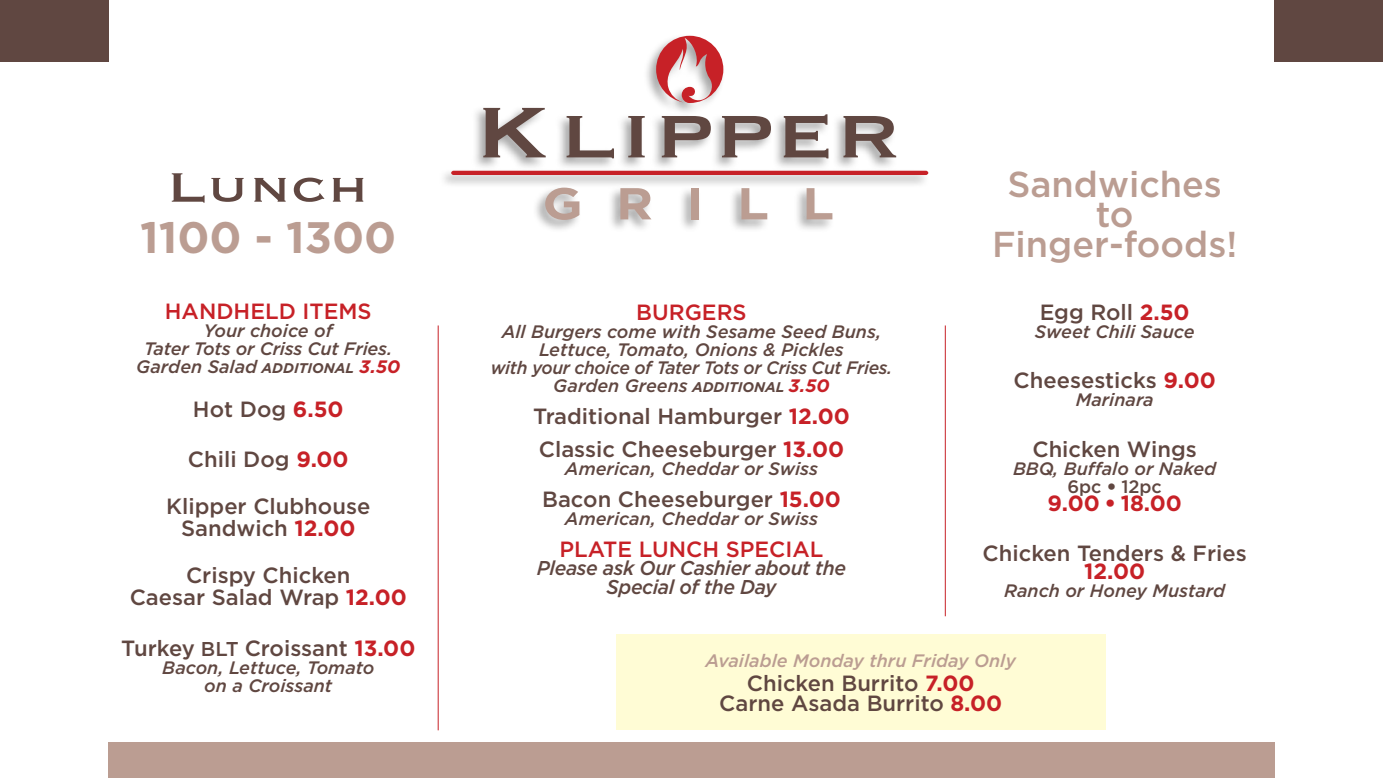
<style>
.page{position:relative;width:1383px;height:778px;background:#fff}
.page>*{position:absolute;margin:0;border:0;box-sizing:border-box;transform-origin:0 0}
.t1{font:54px "Copperplate";letter-spacing:.015em;color:#604741;scale:1.15 1}
.t2{font:700 44px "Gotham";color:#bb9d92}
.t3{font:500 36px/30px "Gotham";color:#bb9d92;text-align:center}
.t4{font:500 22px/47.2px "Gotham";color:#604741}
.t5{font:500 22px "Gotham";color:#c72127}
.t6{font:700 22px "Gotham";color:#c72127}
.t7{font:italic 500 20px/18px "Gotham";letter-spacing:-.02em;color:#604741;text-align:center}
.t8{font:italic 500 18px/18px "Gotham";color:#604741;text-align:center}
.t9{font:italic 500 18px "Gotham";color:#bb9d92}
.s1{font-weight:700;font-size:14px}
.s2{font-weight:700;color:#c72127}
.s3{font-size:20px}
.s4{font-style:normal}
.s5{font-family:"Helvetica LT Std Comp";font-weight:400;font-style:normal}
.s6{font-family:"Helvetica LT Std"}
</style>
<div class="page">
<div style="left:0;top:0;width:108px;height:61px;background:#604741"></div>
<div style="left:1274px;top:0;width:108px;height:61px;background:#604741"></div>
<div style="left:108px;top:742px;width:1166px;height:36px;background:#bb9d92"></div>
<div style="left:438px;top:33px;width:492px;height:200px;background:#000;opacity:.35"></div>
<svg style="left:483px;top:108px;width:62px;height:49px"></svg>
<svg style="left:566px;top:116px;width:48px;height:42px"></svg>
<svg style="left:628px;top:116px;width:16px;height:41px"></svg>
<svg style="left:662px;top:116px;width:49px;height:41px"></svg>
<svg style="left:722px;top:116px;width:49px;height:41px"></svg>
<svg style="left:783px;top:114px;width:45px;height:44px"></svg>
<svg style="left:843px;top:116px;width:53px;height:41px;background:#968885"></svg>
<svg style="left:545px;top:188px;width:34px;height:32px"></svg>
<svg style="left:620px;top:188px;width:31px;height:31px"></svg>
<div style="left:691px;top:188px;width:8px;height:31px;background:#bb9d92"></div>
<svg style="left:741px;top:188px;width:26px;height:31px"></svg>
<svg style="left:806px;top:188px;width:26px;height:31px"></svg>
<hr style="left:451px;top:171px;width:477px;height:4px;background:#c72127">
<svg style="left:656px;top:36px;width:67px;height:67px"></svg>
<hr style="left:438px;top:325px;width:1px;height:405px;background:#c72127">
<hr style="left:944px;top:325px;width:1px;height:291px;background:#c72127">
<div style="left:616px;top:633px;width:489px;height:96px;background:#fffcd5"></div>
<h1 class="t1" style="left:168px;top:152px;width:176px">Lunch</h1>
<h2 class="t2" style="left:140px;top:208px;width:257px">1100 - 1300</h2>
<p class="t5" style="left:165px;top:297px;width:208px">HANDHELD ITEMS</p>
<p class="t8" style="left:136px;top:322px;width:266px">Your choice of<br>Tater Tots or Criss Cut Fries.<br>Garden Salad <span class="s1">ADDITIONAL</span> <span class="s2">3.50</span></p>
<p class="t4" style="left:193px;top:385px;width:152px">Hot Dog <span class="s2">6.50</span></p>
<p class="t4" style="left:166px;top:435px;width:206px;text-align:center">Chili Dog <span class="s2">9.00<br></span>Klipper Clubhouse</p>
<p class="t4" style="left:181px;top:504px;width:176px">Sandwich <span class="s2">12.00<br></span>Crispy Chicken</p>
<p class="t4" style="left:130px;top:574px;width:279px">Caesar Salad Wrap <span class="s2">12.00</span></p>
<p class="t4" style="left:121px;top:624px;width:296px">Turkey <span class="s3">BLT</span> Croissant <span class="s2">13.00</span></p>
<p class="t8" style="left:162px;top:658px;width:214px">Bacon, Lettuce, Tomato on a Croissant</p>
<p class="t5" style="left:636px;top:297px;width:112px">BURGERS</p>
<p class="t8" style="left:490px;top:322px;width:403px">All Burgers come with Sesame Seed Buns, Lettuce, Tomato, Onions &amp; Pickles<br>with your choice of Tater Tots or Criss Cut Fries.<br>Garden Greens <span class="s1">ADDITIONAL</span> <span class="s2">3.50</span></p>
<p class="t4" style="left:533px;top:400px;width:318px;line-height:32.4px">Traditional Hamburger <span class="s2">12.00<br></span>Classic Cheeseburger <span class="s2">13.00</span></p>
<p class="t8" style="left:565px;top:459px;width:255px">American, Cheddar or Swiss</p>
<p class="t4" style="left:542px;top:475px;width:300px">Bacon Cheeseburger <span class="s2">15.00</span></p>
<p class="t8" style="left:565px;top:509px;width:255px">American, Cheddar or Swiss</p>
<p class="t5" style="left:559px;top:535px;width:265px">PLATE LUNCH SPECIAL</p>
<p class="t7" style="left:537px;top:559px;width:311px">Please ask Our Cashier about the<br>Special of the Day</p>
<h3 class="t3" style="left:992px;top:168px;width:247px">Sandwiches to<br>Finger-foods!</h3>
<p class="t4" style="left:1039px;top:288px;width:151px">Egg Roll <span class="s2">2.50</span></p>
<p class="t8" style="left:1034px;top:322px;width:161px">Sweet Chili Sauce</p>
<p class="t4" style="left:1013px;top:356px;width:204px">Cheesesticks <span class="s2">9.00</span></p>
<p class="t8" style="left:1075px;top:390px;width:79px">Marinara</p>
<p class="t4" style="left:1032px;top:425px;width:166px">Chicken Wings</p>
<p class="t8" style="left:1013px;top:459px;width:205px">BBQ, Buffalo or Naked<br><span class="s4">6pc</span> <span class="s5">•</span> <span class="s4">12pc</span></p>
<p class="t6" style="left:1047px;top:488px;width:136px">9.00 <span class="s6">•</span> 18.00</p>
<p class="t4" style="left:982px;top:529px;width:265px">Chicken Tenders &amp; Fries</p>
<p class="t6" style="left:1084px;top:556px;width:62px">12.00</p>
<p class="t8" style="left:1004px;top:581px;width:223px">Ranch or Honey Mustard</p>
<p class="t9" style="left:705px;top:648px;width:312px">Available Monday thru Friday Only</p>
<p class="t4" style="left:719px;top:672px;width:284px;line-height:20px;text-align:center">Chicken Burrito <span class="s2">7.00<br></span>Carne Asada Burrito <span class="s2">8.00</span></p>
</div>
